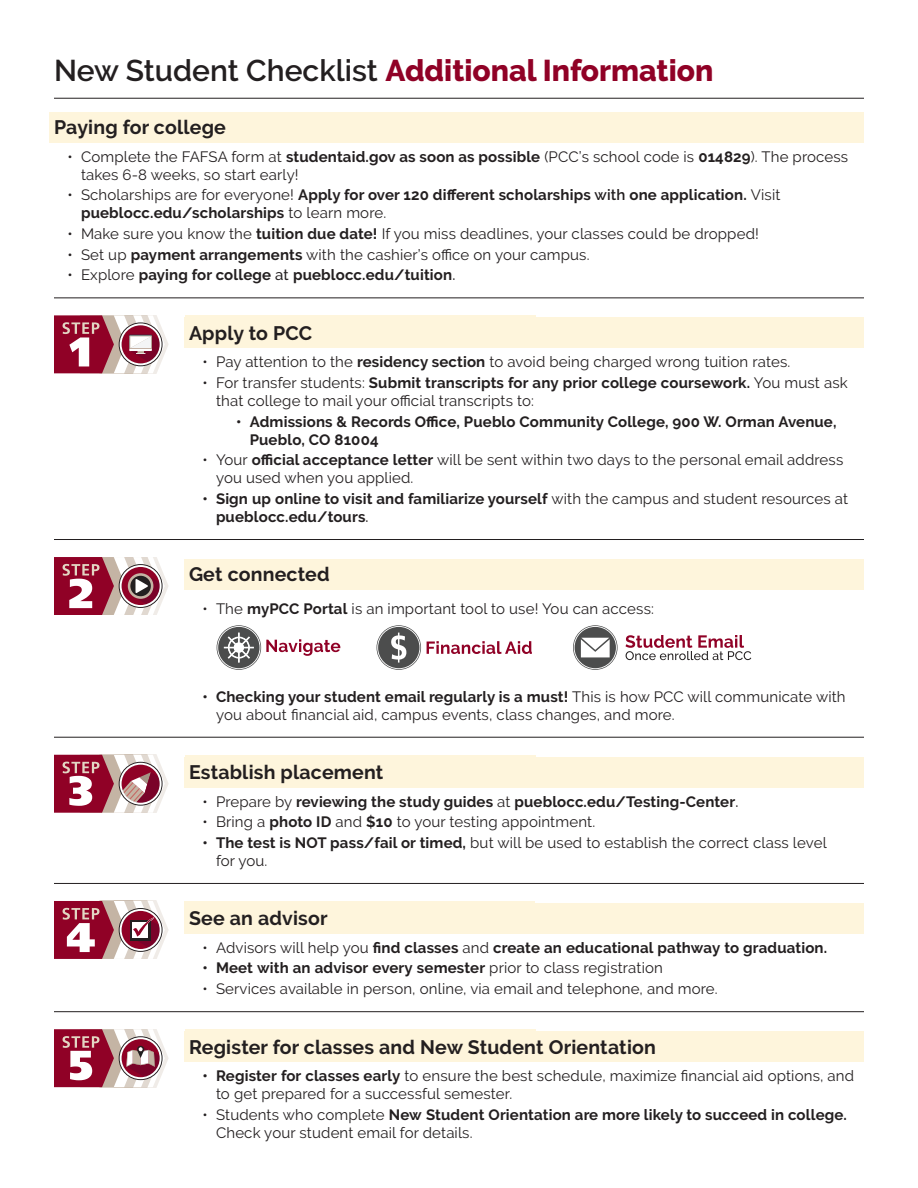
<style>
.page{position:relative;width:918px;height:1188px;background:#fff}
.page>*{position:absolute;margin:0;border:0;box-sizing:border-box;transform-origin:0 0}
.t1{font:800 30px "Raleway";color:#900126}
.t2{font:700 19.5px "Raleway";letter-spacing:.01em;color:#231f20}
.t3{font:15px/18px "Raleway";letter-spacing:.01em;color:#231f20}
.t4{font:700 15px/18px "Raleway";letter-spacing:.01em;color:#231f20}
.s1{font-weight:600;color:#231f20}
.s2{font-weight:700}
.s3{font-weight:400}
.s4{font-weight:600}
.s5{font-weight:500}
</style>
<div class="page">
<div style="left:50px;top:112px;width:814px;height:31px;background:#fef5dc"></div>
<div style="left:185px;top:315px;width:351px;height:27px;background:#fef5dc"></div>
<div style="left:185px;top:317px;width:679px;height:31px;background:#fef5dc"></div>
<svg style="left:54px;top:315px;width:115px;height:58px"></svg>
<div style="left:119px;top:322px;width:44px;height:44px;border:3px solid #231f20;border-radius:50%"></div>
<div style="left:120px;top:323px;width:42px;height:42px;border:2px solid #fff;border-radius:50%"></div>
<div style="left:185px;top:755px;width:351px;height:27px;background:#fef5dc"></div>
<div style="left:185px;top:757px;width:679px;height:31px;background:#fef5dc"></div>
<svg style="left:54px;top:755px;width:115px;height:58px"></svg>
<div style="left:119px;top:762px;width:44px;height:44px;border:3px solid #231f20;border-radius:50%"></div>
<div style="left:120px;top:763px;width:42px;height:42px;border:2px solid #fff;border-radius:50%"></div>
<div style="left:185px;top:1029px;width:351px;height:27px;background:#fef5dc"></div>
<div style="left:185px;top:1031px;width:679px;height:31px;background:#fef5dc"></div>
<svg style="left:54px;top:1029px;width:115px;height:58px"></svg>
<div style="left:119px;top:1036px;width:44px;height:44px;border:3px solid #231f20;border-radius:50%"></div>
<div style="left:120px;top:1037px;width:42px;height:42px;border:2px solid #fff;border-radius:50%"></div>
<div style="left:184px;top:901px;width:352px;height:27px;background:#fef5dc"></div>
<div style="left:185px;top:903px;width:679px;height:31px;background:#fef5dc"></div>
<svg style="left:54px;top:901px;width:114px;height:58px"></svg>
<div style="left:119px;top:908px;width:44px;height:44px;border:3px solid #231f20;border-radius:50%"></div>
<div style="left:120px;top:909px;width:42px;height:42px;border:2px solid #fff;border-radius:50%"></div>
<hr style="left:54px;top:98px;width:810px;height:1px;background:#231f20">
<hr style="left:54px;top:539px;width:810px;height:1px;background:#231f20">
<hr style="left:54px;top:737px;width:810px;height:1px;background:#231f20">
<hr style="left:54px;top:883px;width:810px;height:1px;background:#231f20">
<hr style="left:54px;top:1011px;width:810px;height:1px;background:#231f20">
<hr style="left:54px;top:297px;width:810px;height:1px;background:#231f20">
<div style="left:185px;top:559px;width:679px;height:31px;background:#fef5dc"></div>
<svg style="left:54px;top:557px;width:114px;height:58px"></svg>
<div style="left:119px;top:564px;width:44px;height:44px;border:3px solid #231f20;border-radius:50%"></div>
<div style="left:120px;top:565px;width:42px;height:42px;border:2px solid #fff;border-radius:50%"></div>
<svg style="left:573px;top:625px;width:45px;height:45px"></svg>
<svg style="left:574px;top:626px;width:43px;height:43px"></svg>
<div style="left:575px;top:627px;width:41px;height:41px;background:#4c4d4d;border-radius:50%"></div>
<svg style="left:581px;top:638px;width:29px;height:19px"></svg>
<svg style="left:217px;top:625px;width:44px;height:45px"></svg>
<svg style="left:217px;top:626px;width:43px;height:43px"></svg>
<div style="left:218px;top:627px;width:42px;height:41px;background:#4c4d4d;border-radius:50%"></div>
<svg style="left:224px;top:633px;width:30px;height:30px"></svg>
<svg style="left:377px;top:625px;width:44px;height:45px"></svg>
<svg style="left:377px;top:626px;width:43px;height:43px"></svg>
<div style="left:378px;top:627px;width:41px;height:41px;background:#4c4d4d;border-radius:50%"></div>
<svg style="left:391px;top:633px;width:15px;height:30px"></svg>
<svg style="left:266px;top:639px;width:74px;height:17px"></svg>
<svg style="left:427px;top:641px;width:105px;height:13px"></svg>
<svg style="left:625px;top:635px;width:126px;height:25px"></svg>
<h1 class="t1" style="left:54px;top:53px;width:661px"><span class="s1">New Student Checklist</span> Additional Information</h1>
<h2 class="t2" style="left:54px;top:116px;width:173px">Paying for college</h2>
<p class="t3" style="left:81px;top:147px;width:769px;text-indent:-14px">• Complete the FAFSA form at <span class="s2">studentaid.gov as soon as possible</span> (PCC’s school code is <span class="s2">014829</span>). The process takes 6-8 weeks, so start early!</p>
<p class="t4" style="left:81px;top:186px;width:701px;text-indent:-14px"><span class="s3">• Scholarships are for everyone!</span> Apply for over 120 different scholarships <span class="s4">with</span> one application. <span class="s3">Visit </span>pueblocc.edu/scholarships <span class="s3">to learn more.</span></p>
<p class="t3" style="left:68px;top:225px;width:693px">• Make sure you know the <span class="s2">tuition due date!</span> If you miss deadlines, your classes could be dropped!</p>
<p class="t3" style="left:68px;top:245px;width:524px">• Set up <span class="s2">payment arrangements</span> with the cashier’s office on your campus.</p>
<p class="t4" style="left:68px;top:266px;width:389px"><span class="s3">• Explore</span> paying for college <span class="s5">at</span> pueblocc.edu/tuition<span class="s5">.</span></p>
<h2 class="t2" style="left:189px;top:322px;width:125px">Apply to PCC</h2>
<p class="t3" style="left:202px;top:353px;width:589px">• Pay attention to the <span class="s2">residency section</span> to avoid being charged wrong tuition rates.</p>
<p class="t3" style="left:216px;top:374px;width:633px;text-indent:-14px">• For transfer students: <span class="s2">Submit transcripts for any prior college coursework.</span> You must ask that college to mail your official transcripts to:</p>
<p class="t4" style="left:250px;top:412px;width:588px;text-indent:-14px">• Admissions &amp; Records Office, Pueblo Community College, 900 W. Orman Avenue,<br>Pueblo, CO 81004</p>
<p class="t3" style="left:216px;top:451px;width:629px;text-indent:-14px">• Your <span class="s2">official acceptance letter</span> will be sent within two days to the personal email address you used when you applied.</p>
<p class="t4" style="left:216px;top:490px;width:634px;text-indent:-14px">• Sign up online to visit and familiarize yourself <span class="s3">with the campus and student resources at </span>pueblocc.edu/tours<span class="s5">.</span></p>
<h2 class="t2" style="left:189px;top:563px;width:142px">Get connected</h2>
<p class="t3" style="left:202px;top:600px;width:453px">• The <span class="s2">myPCC Portal</span> is an important tool to use! You can access:</p>
<p class="t3" style="left:216px;top:687px;width:631px;text-indent:-14px"><span class="s2">• Checking your student email regularly is a must!</span> This is how PCC will communicate with you about financial aid, campus events, class changes, and more.</p>
<h2 class="t2" style="left:189px;top:761px;width:196px">Establish placement</h2>
<p class="t4" style="left:202px;top:792px;width:537px"><span class="s3">• Prepare by</span> reviewing the study guides <span class="s3">at</span> pueblocc.edu/Testing-Center<span class="s5">.</span></p>
<p class="t3" style="left:202px;top:813px;width:394px">• Bring a <span class="s2">photo ID</span> and <span class="s2">$10</span> to your testing appointment.</p>
<p class="t3" style="left:216px;top:834px;width:612px;text-indent:-14px"><span class="s2">• The test is NOT pass/fail or timed,</span> but will be used to establish the correct class level for you.</p>
<h2 class="t2" style="left:189px;top:907px;width:140px">See an advisor</h2>
<p class="t4" style="left:202px;top:939px;width:626px"><span class="s3">• Advisors will help you</span> find classes <span class="s3">and</span> create an educational pathway to graduation.</p>
<p class="t4" style="left:203px;top:959px;width:462px">• Meet with an advisor every semester <span class="s3">prior to class registration</span></p>
<p class="t3" style="left:203px;top:980px;width:517px">• Services available in person, online, via email and telephone, and more.</p>
<h2 class="t2" style="left:189px;top:1036px;width:468px">Register for classes and New Student Orientation</h2>
<p class="t3" style="left:216px;top:1067px;width:640px;text-indent:-14px"><span class="s2">• Register for classes early</span> to ensure the best schedule, maximize financial aid options, and to get prepared for a successful semester.</p>
<p class="t4" style="left:216px;top:1105px;width:633px;text-indent:-14px"><span class="s3">• Students who complete</span> New Student Orientation are more likely to succeed in college.<br><span class="s3">Check your student email for details.</span></p>
</div>
